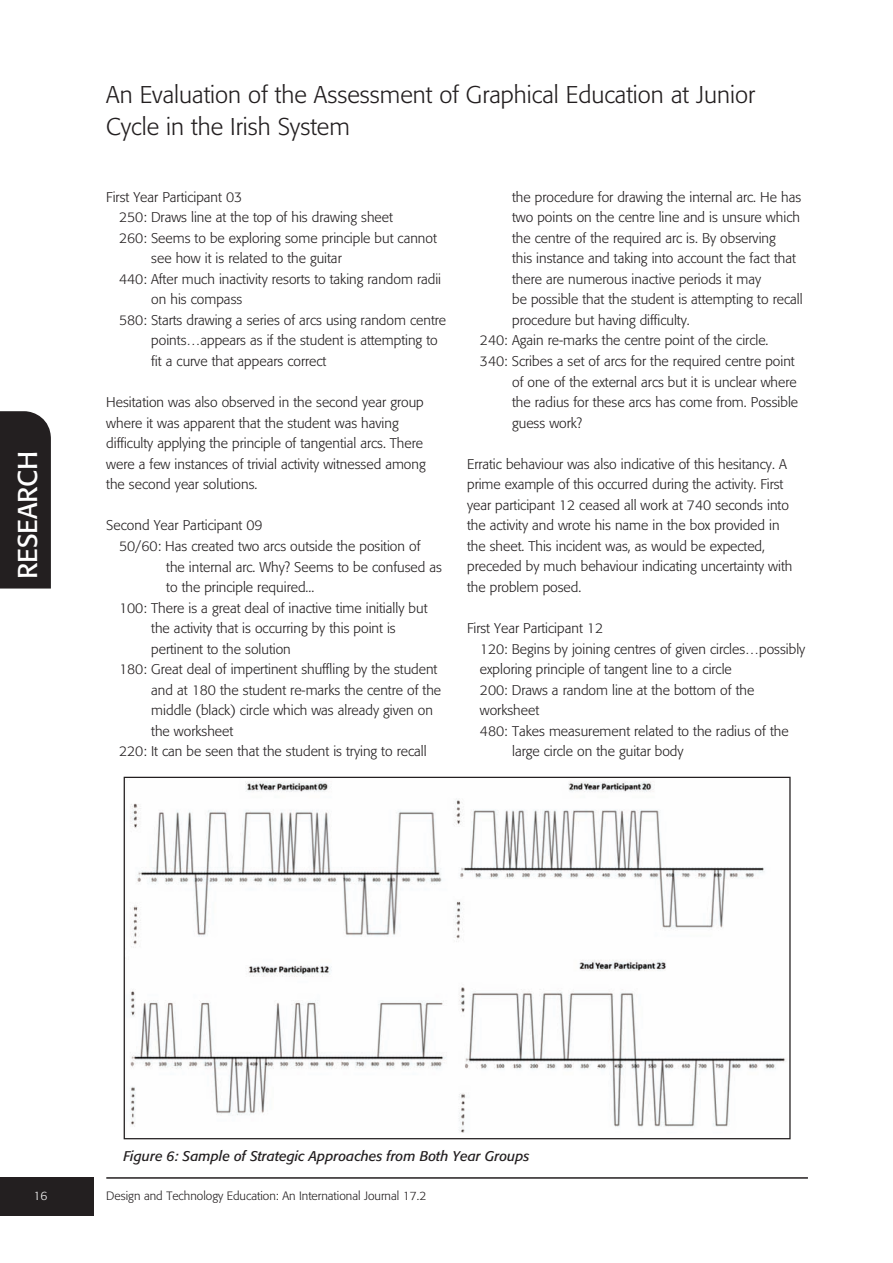
<style>
.page{position:relative;width:893px;height:1263px;background:#fff}
.page>*{position:absolute;margin:0;border:0;box-sizing:border-box;transform-origin:0 0}
.t1{font:27px "Formata";color:#fff}
.t2{font:300 24px/31.5px "Formata";color:#231f20}
.t3{font:300 13.95px/20.5px "Formata";color:#231f20}
.t4{font:italic 13.95px "Formata";color:#231f20}
.t5{font:300 12px "Formata";color:#231f20}
.t6{font:300 12px "Formata";color:#fff}
</style>
<div class="page">
<div style="left:0;top:1178px;width:94px;height:38px;background:#231f20"></div>
<hr style="left:106px;top:1177px;width:702px;height:2px;background:#231f20">
<div style="left:0;top:411px;width:51px;height:177px;background:#231f20"></div>
<img style="left:130px;top:781px;width:656px;height:352px">
<h1 class="t1" style="left:11px;top:579px;width:130px;rotate:-90deg">RESEARCH</h1>
<h2 class="t2" style="left:106px;top:79px;width:650px">An Evaluation of the Assessment of Graphical Education at Junior<br>Cycle in the Irish System</h2>
<p class="t3" style="left:106px;top:187px;width:138px">First Year Participant 03</p>
<p class="t3" style="left:119px;top:207px;width:275px">250: Draws line at the top of his drawing sheet</p>
<p class="t3" style="left:119px;top:228px;width:319px">260: Seems to be exploring some principle but cannot</p>
<p class="t3" style="left:151px;top:248px;width:192px">see how it is related to the guitar</p>
<p class="t3" style="left:119px;top:269px;width:324px">440: After much inactivity resorts to taking random radii</p>
<p class="t3" style="left:151px;top:289px;width:92px">on his compass</p>
<p class="t3" style="left:119px;top:310px;width:329px">580: Starts drawing a series of arcs using random centre</p>
<p class="t3" style="left:151px;top:330px;width:288px">points…appears as if the student is attempting to</p>
<p class="t3" style="left:151px;top:351px;width:177px">fit a curve that appears correct</p>
<p class="t3" style="left:106px;top:392px;width:321px">Hesitation was also observed in the second year group where it was apparent that the student was having difficulty applying the principle of tangential arcs. There were a few instances of trivial activity witnessed among the second year solutions.</p>
<p class="t3" style="left:106px;top:515px;width:158px">Second Year Participant 09</p>
<p class="t3" style="left:119px;top:536px;width:303px">50/60: Has created two arcs outside the position of</p>
<p class="t3" style="left:166px;top:556px;width:277px">the internal arc. Why? Seems to be confused as</p>
<p class="t3" style="left:166px;top:577px;width:149px">to the principle required...</p>
<p class="t3" style="left:119px;top:598px;width:310px">100: There is a great deal of inactive time initially but</p>
<p class="t3" style="left:151px;top:618px;width:246px">the activity that is occurring by this point is</p>
<p class="t3" style="left:151px;top:639px;width:141px">pertinent to the solution</p>
<p class="t3" style="left:119px;top:659px;width:320px">180: Great deal of impertinent shuffling by the student</p>
<p class="t3" style="left:151px;top:680px;width:291px">and at 180 the student re-marks the centre of the</p>
<p class="t3" style="left:151px;top:700px;width:283px">middle (black) circle which was already given on</p>
<p class="t3" style="left:151px;top:721px;width:83px">the worksheet</p>
<p class="t3" style="left:119px;top:741px;width:309px">220: It can be seen that the student is trying to recall</p>
<p class="t3" style="left:512px;top:187px;width:290px">the procedure for drawing the internal arc. He has</p>
<p class="t3" style="left:512px;top:207px;width:289px">two points on the centre line and is unsure which</p>
<p class="t3" style="left:512px;top:228px;width:265px">the centre of the required arc is. By observing</p>
<p class="t3" style="left:512px;top:248px;width:285px">this instance and taking into account the fact that</p>
<p class="t3" style="left:512px;top:269px;width:251px">there are numerous inactive periods it may</p>
<p class="t3" style="left:512px;top:289px;width:292px">be possible that the student is attempting to recall</p>
<p class="t3" style="left:512px;top:310px;width:179px">procedure but having difficulty.</p>
<p class="t3" style="left:480px;top:330px;width:290px">240: Again re-marks the centre point of the circle.</p>
<p class="t3" style="left:480px;top:351px;width:316px">340: Scribes a set of arcs for the required centre point</p>
<p class="t3" style="left:512px;top:371px;width:286px">of one of the external arcs but it is unclear where</p>
<p class="t3" style="left:512px;top:392px;width:288px">the radius for these arcs has come from. Possible</p>
<p class="t3" style="left:512px;top:413px;width:72px">guess work?</p>
<p class="t3" style="left:467px;top:454px;width:327px">Erratic behaviour was also indicative of this hesitancy. A prime example of this occurred during the activity. First year participant 12 ceased all work at 740 seconds into the activity and wrote his name in the box provided in the sheet. This incident was, as would be expected, preceded by much behaviour indicating uncertainty with the problem posed.</p>
<p class="t3" style="left:467px;top:618px;width:138px">First Year Participant 12</p>
<p class="t3" style="left:480px;top:639px;width:327px">120: Begins by joining centres of given circles…possibly</p>
<p class="t3" style="left:480px;top:659px;width:254px">exploring principle of tangent line to a circle</p>
<p class="t3" style="left:480px;top:680px;width:276px">200: Draws a random line at the bottom of the</p>
<p class="t3" style="left:480px;top:700px;width:61px">worksheet</p>
<p class="t3" style="left:480px;top:721px;width:310px">480: Takes measurement related to the radius of the</p>
<p class="t3" style="left:512px;top:741px;width:173px">large circle on the guitar body</p>
<p class="t4" style="left:124px;top:1148px;width:407px">Figure 6: Sample of Strategic Approaches from Both Year Groups</p>
<p class="t6" style="left:33px;top:1189px;width:15px">16</p>
<p class="t5" style="left:106px;top:1189px;width:322px">Design and Technology Education: An International Journal 17.2</p>
</div>
